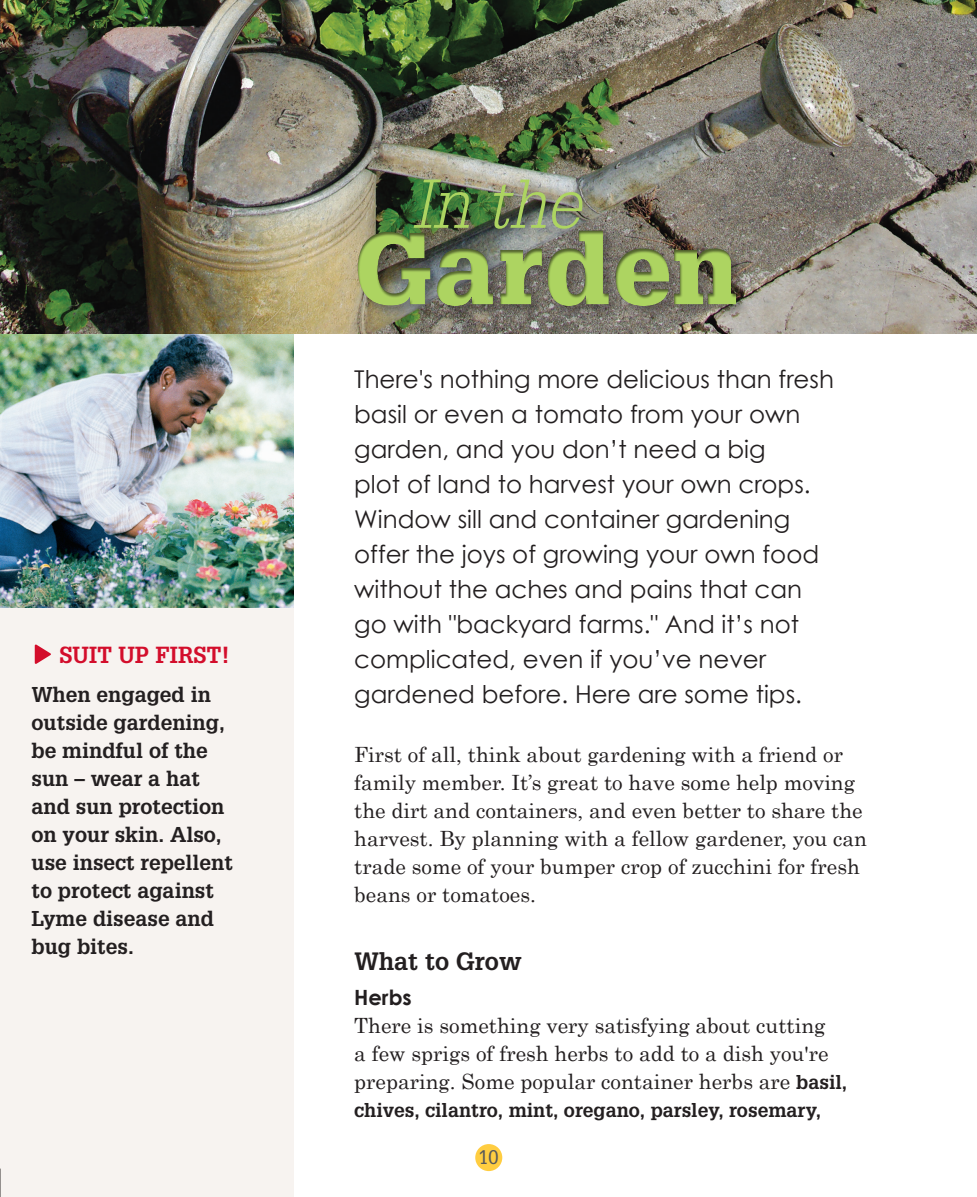
<style>
.page{position:relative;width:977px;height:1197px;background:#fff}
.page>*{position:absolute;margin:0;border:0;box-sizing:border-box;transform-origin:0 0}
.t1{font:900 99.75px "Glypha LT Std";letter-spacing:.025em;color:#add461}
.t2{font:italic 300 67.38px "Glypha LT Std";color:#add461}
.body{font:64.75px "Entypo";color:#d30d2b}
.section_intro{font:24.5px/35px "Century Gothic";color:#231f20}
.subheads{font:700 24.5px "Glypha LT Std";color:#231f20}
.body-2{font:700 22.75px "Glypha LT Std";color:#d30d2b}
.body-3{font:21px/28px "Century Schoolbook";color:#231f20}
.body-4{font:700 21px/28px "Glypha LT Std";color:#231f20}
.small_section_header{font:700 21px "Century Gothic";color:#231f20}
.body-5{font:700 19.25px "Glypha LT Std";color:#231f20}
.subheads-2{font:19.25px "Glypha LT Std";color:#57585a}
.s1{font-family:"Glypha LT Std";font-weight:700;font-size:19.25px}
</style>
<div class="page">
<div style="left:475px;top:1144px;width:27px;height:27px;background:#ffcd41;border-radius:50%"></div>
<img style="left:0;top:334px;width:294px;height:275px">
<div style="left:0;top:609px;width:294px;height:588px;background:#f7f3f0"></div>
<img style="left:0;top:0;width:976px;height:334px">
<div style="left:336px;top:206px;width:640px;height:184px;background:#231f20;opacity:.6"></div>
<div style="left:411px;top:176px;width:186px;height:67px;background:#231f20;opacity:.4"></div>
<svg style="left:0;top:0;width:1px;height:22px"></svg>
<svg style="left:0;top:1169px;width:1px;height:28px"></svg>
<p class="body" style="left:32px;top:610px;width:24px">▶</p>
<p class="body-2" style="left:60px;top:641px;width:171px">SUIT UP FIRST!</p>
<p class="body-4" style="left:32px;top:680px;width:203px">When engaged in outside gardening, be mindful of the sun – wear a hat and sun protection on your skin. Also, use insect repellent to protect against<br>Lyme disease and bug bites.</p>
<p class="t2" style="left:412px;top:166px;width:169px">In the</p>
<h1 class="t1" style="left:354px;top:208px;width:385px">Garden</h1>
<p class="section_intro" style="left:354px;top:361px;width:481px">There's nothing more delicious than fresh basil or even a tomato from your own garden, and you don’t need a big<br>plot of land to harvest your own crops.<br>Window sill and container gardening offer the joys of growing your own food without the aches and pains that can go with "backyard farms." And it’s not complicated, even if you’ve never gardened before. Here are some tips.</p>
<p class="body-3" style="left:354px;top:740px;width:514px">First of all, think about gardening with a friend or family member. It’s great to have some help moving the dirt and containers, and even better to share the harvest. By planning with a fellow gardener, you can trade some of your bumper crop of zucchini for fresh beans or tomatoes.</p>
<p class="subheads" style="left:354px;top:946px;width:169px">What to Grow</p>
<p class="small_section_header" style="left:354px;top:984px;width:59px">Herbs</p>
<p class="body-3" style="left:354px;top:1011px;width:494px">There is something very satisfying about cutting<br>a few sprigs of fresh herbs to add to a dish you're preparing. Some popular container herbs are <span class="s1">basil,</span></p>
<p class="body-5" style="left:354px;top:1098px;width:468px">chives, cilantro, mint, oregano, parsley, rosemary,</p>
<p class="subheads-2" style="left:478px;top:1145px;width:22px">10</p>
</div>
